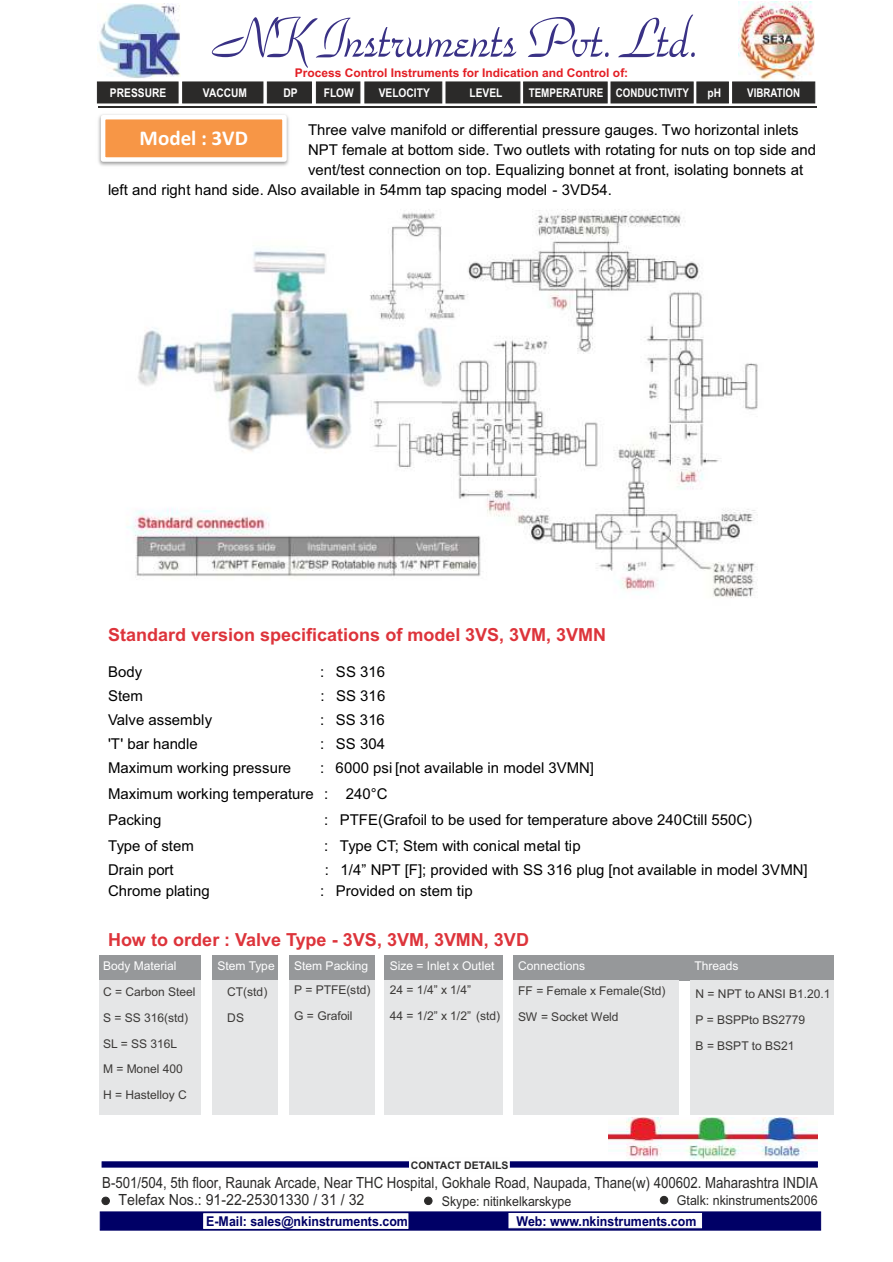
<style>
.page{position:relative;width:893px;height:1262px;background:#fff}
.page>*{position:absolute;margin:0;border:0;box-sizing:border-box;transform-origin:0 0}
.t1{font:59.4px "Park Avenue BT";color:#393185;scale:.85 1}
.t2{font:700 21px "Calibri";color:#fff}
.t3{font:700 18px "Arial";color:#dd343b}
.t4{font:15.3px/17px "Arial Unicode MS";color:#2b2a29;scale:.86 1}
.t5{font:15px/25.8px "Arial";color:#000}
.t6{font:700 13.5px "Arial";color:#006;scale:.92 1}
.t7{font:13.5px "Arial";color:#2b2a29;scale:.92 1}
.t8{font:12px/26px "Arial";color:#3c3a38}
.t9{font:12px "Arial";color:#fefeff}
.t10{font:700 12px "Arial";color:#e31e24}
.t11{font:700 12px "Arial";color:#fefefe;scale:.85 1}
.t12{font:700 12px "Arial";color:#fefefe;scale:.82 1}
.t13{font:700 12px "Arial";color:#fefefe;scale:.81 1}
.t14{font:700 10.5px "Arial";color:#2b2a29}
</style>
<div class="page">
<img style="left:98px;top:114px;width:191px;height:52px">
<div style="left:103px;top:117px;width:181px;height:42px;background:#f79646"></div>
<div style="left:101px;top:115px;width:186px;height:47px;border:4px solid #fff"></div>
<div style="left:99px;top:954px;width:101px;height:26px;background:#96989a"></div>
<div style="left:212px;top:954px;width:66px;height:26px;background:#96989a"></div>
<div style="left:289px;top:954px;width:85px;height:26px;background:#96989a"></div>
<div style="left:385px;top:954px;width:118px;height:26px;background:#96989a"></div>
<div style="left:513px;top:954px;width:165px;height:26px;background:#96989a"></div>
<div style="left:678px;top:954px;width:155px;height:26px;background:#96989a"></div>
<div style="left:99px;top:980px;width:101px;height:25px;background:#e5e6e7"></div>
<div style="left:212px;top:980px;width:66px;height:25px;background:#e5e6e7"></div>
<div style="left:289px;top:980px;width:85px;height:25px;background:#e5e6e7"></div>
<div style="left:385px;top:980px;width:118px;height:25px;background:#e5e6e7"></div>
<div style="left:513px;top:980px;width:165px;height:25px;background:#e5e6e7"></div>
<div style="left:689px;top:980px;width:144px;height:25px;background:#e5e6e7"></div>
<div style="left:99px;top:1005px;width:101px;height:27px;background:#e5e6e7"></div>
<div style="left:212px;top:1005px;width:66px;height:27px;background:#e5e6e7"></div>
<div style="left:289px;top:1005px;width:85px;height:27px;background:#e5e6e7"></div>
<div style="left:385px;top:1005px;width:118px;height:27px;background:#e5e6e7"></div>
<div style="left:513px;top:1005px;width:165px;height:27px;background:#e5e6e7"></div>
<div style="left:689px;top:1005px;width:144px;height:27px;background:#e5e6e7"></div>
<div style="left:99px;top:1032px;width:101px;height:26px;background:#e5e6e7"></div>
<div style="left:212px;top:1032px;width:66px;height:26px;background:#e5e6e7"></div>
<div style="left:289px;top:1032px;width:85px;height:26px;background:#e5e6e7"></div>
<div style="left:385px;top:1032px;width:118px;height:26px;background:#e5e6e7"></div>
<div style="left:513px;top:1032px;width:165px;height:26px;background:#e5e6e7"></div>
<div style="left:689px;top:1032px;width:144px;height:26px;background:#e5e6e7"></div>
<div style="left:99px;top:1058px;width:101px;height:25px;background:#e5e6e7"></div>
<div style="left:212px;top:1058px;width:66px;height:25px;background:#e5e6e7"></div>
<div style="left:289px;top:1058px;width:85px;height:25px;background:#e5e6e7"></div>
<div style="left:385px;top:1058px;width:118px;height:25px;background:#e5e6e7"></div>
<div style="left:513px;top:1058px;width:165px;height:25px;background:#e5e6e7"></div>
<div style="left:689px;top:1058px;width:144px;height:25px;background:#e5e6e7"></div>
<div style="left:99px;top:1083px;width:101px;height:31px;background:#e5e6e7"></div>
<div style="left:212px;top:1083px;width:66px;height:31px;background:#e5e6e7"></div>
<div style="left:289px;top:1083px;width:85px;height:31px;background:#e5e6e7"></div>
<div style="left:385px;top:1083px;width:118px;height:31px;background:#e5e6e7"></div>
<div style="left:513px;top:1083px;width:165px;height:31px;background:#e5e6e7"></div>
<div style="left:689px;top:1083px;width:144px;height:31px;background:#e5e6e7"></div>
<img style="left:127px;top:209px;width:631px;height:389px">
<img style="left:608px;top:1117px;width:209px;height:40px">
<img style="left:97px;top:4px;width:83px;height:75px">
<img style="left:738px;top:2px;width:76px;height:79px">
<hr style="left:98px;top:106px;width:718px;height:2px;background:#2b2a29">
<svg style="left:97px;top:81px;width:718px;height:23px;background:#3c3b3a"></svg>
<div style="left:102px;top:1196px;width:8px;height:9px;background:#2b2a29;border:1px solid #2b2a29;border-radius:50%"></div>
<div style="left:424px;top:1196px;width:8px;height:8px;background:#2b2a29;border:1px solid #2b2a29;border-radius:50%"></div>
<div style="left:660px;top:1196px;width:8px;height:8px;background:#2b2a29;border:1px solid #2b2a29;border-radius:50%"></div>
<svg style="left:102px;top:1157px;width:715px;height:11px"></svg>
<svg style="left:99px;top:1211px;width:722px;height:19px"></svg>
<h1 class="t1" style="left:215px;top:11px;width:573px">NK Instruments Pvt. Ltd.</h1>
<p class="t10" style="left:295px;top:68px;width:335px">Process Control Instruments for Indication and Control of:</p>
<p class="t11" style="left:110px;top:88px;width:68px">PRESSURE</p>
<p class="t11" style="left:203px;top:89px;width:53px">VACCUM</p>
<p class="t11" style="left:283px;top:89px;width:18px">DP</p>
<p class="t11" style="left:324px;top:89px;width:37px">FLOW</p>
<p class="t11" style="left:379px;top:89px;width:62px">VELOCITY</p>
<p class="t11" style="left:469px;top:89px;width:40px">LEVEL</p>
<p class="t12" style="left:528px;top:89px;width:197px">TEMPERATURE CONDUCTIVITY</p>
<p class="t11" style="left:707px;top:89px;width:18px">pH</p>
<p class="t13" style="left:747px;top:89px;width:67px">VIBRATION</p>
<h2 class="t2" style="left:140px;top:129px;width:110px">Model : 3VD</h2>
<p class="t5" style="left:308px;top:119px;width:492px">Three valve manifold or differential pressure gauges. Two horizontal inlets</p>
<p class="t5" style="left:308px;top:138px;width:509px">NPT female at bottom side. Two outlets with rotating for nuts on top side and</p>
<p class="t5" style="left:308px;top:158px;width:496px">vent/test connection on top. Equalizing bonnet at front, isolating bonnets at</p>
<p class="t5" style="left:108px;top:178px;width:505px">left and right hand side. Also available in 54mm tap spacing model - 3VD54.</p>
<p class="t3" style="left:108px;top:627px;width:499px">Standard version specifications of model 3VS, 3VM, 3VMN</p>
<p class="t5" style="left:108px;top:660px;width:36px">Body</p>
<p class="t5" style="left:320px;top:660px;width:66px">: SS 316</p>
<p class="t5" style="left:108px;top:684px;width:36px">Stem</p>
<p class="t5" style="left:320px;top:684px;width:66px">: SS 316</p>
<p class="t5" style="left:108px;top:708px;width:106px">Valve assembly</p>
<p class="t5" style="left:320px;top:708px;width:66px">: SS 316</p>
<p class="t5" style="left:108px;top:732px;width:91px">'T' bar handle</p>
<p class="t5" style="left:320px;top:732px;width:66px">: SS 304</p>
<p class="t5" style="left:108px;top:756px;width:185px">Maximum working pressure</p>
<p class="t5" style="left:108px;top:756px;width:487px;text-indent:212px">: 6000 psi [not available in model 3VMN]<br>Maximum working temperature : 240°C<br>Packing</p>
<p class="t5" style="left:324px;top:808px;width:429px">: PTFE(Grafoil to be used for temperature above 240Ctill 550C)</p>
<p class="t5" style="left:108px;top:834px;width:87px">Type of stem</p>
<p class="t5" style="left:324px;top:834px;width:258px">: Type CT; Stem with conical metal tip</p>
<p class="t5" style="left:108px;top:858px;width:67px">Drain port</p>
<p class="t5" style="left:325px;top:858px;width:484px">: 1/4” NPT [F]; provided with SS 316 plug [not available in model 3VMN]</p>
<p class="t5" style="left:108px;top:879px;width:103px">Chrome plating</p>
<p class="t5" style="left:320px;top:879px;width:154px">: Provided on stem tip</p>
<p class="t3" style="left:108px;top:932px;width:422px">How to order : Valve Type - 3VS, 3VM, 3VMN, 3VD</p>
<p class="t9" style="left:103px;top:961px;width:75px">Body Material</p>
<p class="t9" style="left:217px;top:961px;width:59px">Stem Type</p>
<p class="t9" style="left:294px;top:961px;width:76px">Stem Packing</p>
<p class="t9" style="left:390px;top:961px;width:106px">Size = Inlet x Outlet</p>
<p class="t9" style="left:518px;top:961px;width:68px">Connections</p>
<p class="t9" style="left:694px;top:961px;width:45px">Threads</p>
<p class="t8" style="left:103px;top:979px;width:94px">C = Carbon Steel</p>
<p class="t8" style="left:227px;top:979px;width:42px">CT(std)</p>
<p class="t8" style="left:294px;top:978px;width:78px">P = PTFE(std)</p>
<p class="t8" style="left:390px;top:978px;width:83px">24 = 1/4” x 1/4”</p>
<p class="t8" style="left:518px;top:979px;width:149px">FF = Female x Female(Std)</p>
<p class="t8" style="left:695px;top:981px;width:136px">N = NPT to ANSI B1.20.1</p>
<p class="t8" style="left:103px;top:1005px;width:87px">S = SS 316(std)</p>
<p class="t8" style="left:227px;top:1005px;width:18px">DS</p>
<p class="t8" style="left:294px;top:1003px;width:60px">G = Grafoil</p>
<p class="t8" style="left:390px;top:1003px;width:112px">44 = 1/2” x 1/2” (std)</p>
<p class="t8" style="left:518px;top:1005px;width:102px">SW = Socket Weld</p>
<p class="t8" style="left:695px;top:1007px;width:111px">P = BSPPto BS2779</p>
<p class="t8" style="left:103px;top:1031px;width:76px">SL = SS 316L</p>
<p class="t8" style="left:695px;top:1033px;width:101px">B = BSPT to BS21</p>
<p class="t8" style="left:103px;top:1057px;width:85px">M = Monel 400<br>H = Hastelloy C</p>
<p class="t14" style="left:411px;top:1161px;width:99px">CONTACT DETAILS</p>
<p class="t7" style="left:442px;top:1195px;width:142px">Skype: nitinkelkarskype</p>
<p class="t7" style="left:677px;top:1195px;width:154px">Gtalk: nkinstruments2006</p>
<p class="t4" style="left:119px;top:1176px;width:814px;text-indent:-16px">B-501/504, 5th floor, Raunak Arcade, Near THC Hospital, Gokhale Road, Naupada, Thane(w) 400602. Maharashtra INDIA<br>Telefax Nos.: 91-22-25301330 / 31 / 32</p>
<p class="t6" style="left:206px;top:1216px;width:221px">E-Mail: sales@nkinstruments.com</p>
<p class="t6" style="left:516px;top:1215px;width:197px">Web: www.nkinstruments.com</p>
</div>
